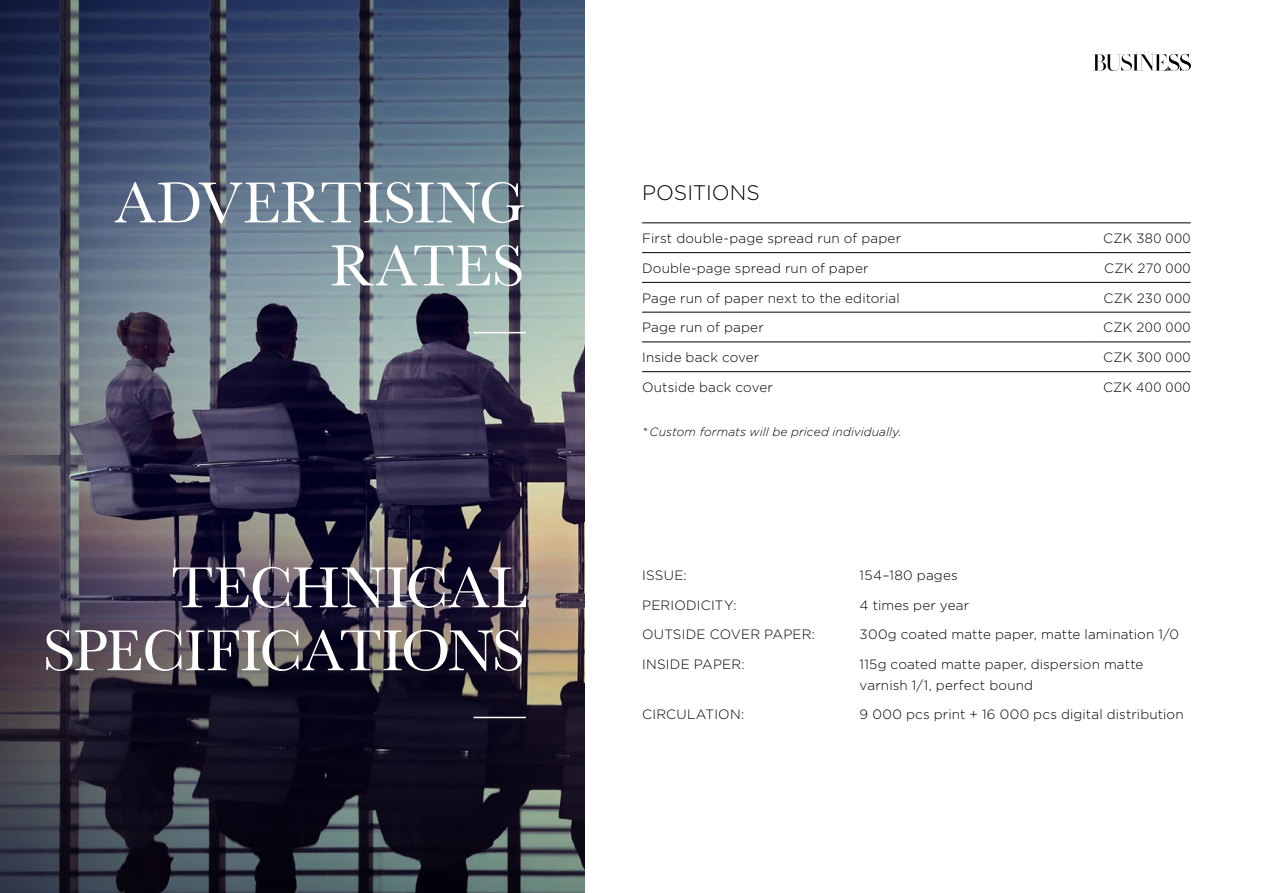
<style>
.page{position:relative;width:1263px;height:893px;background:#fff}
.page>*{position:absolute;margin:0;border:0;box-sizing:border-box;transform-origin:0 0}
.t1{font:60px/63px "Baskerville";letter-spacing:-.01em;color:#fff;text-align:right}
.t2{font:300 21px "Gotham";color:#000}
.t3{font:300 13.5px/21px "Gotham";letter-spacing:.015em;color:#000}
.t4{font:300 13.5px "Gotham";letter-spacing:.035em;color:#000}
.t5{font:italic 300 12px "Gotham";letter-spacing:.01em;color:#000}
</style>
<div class="page">
<img style="left:0;top:0;width:585px;height:893px">
<hr style="left:474px;top:332px;width:52px;height:1px;background:#fff">
<hr style="left:474px;top:717px;width:52px;height:1px;background:#fff">
<hr style="left:642px;top:223px;width:451px;height:1px;background:#000">
<hr style="left:1093px;top:223px;width:98px;height:1px;background:#000">
<hr style="left:642px;top:252px;width:451px;height:1px;background:#000">
<hr style="left:1093px;top:252px;width:98px;height:1px;background:#000">
<hr style="left:642px;top:282px;width:451px;height:1px;background:#000">
<hr style="left:1093px;top:282px;width:98px;height:1px;background:#000">
<hr style="left:642px;top:312px;width:451px;height:1px;background:#000">
<hr style="left:1093px;top:312px;width:98px;height:1px;background:#000">
<hr style="left:642px;top:342px;width:451px;height:1px;background:#000">
<hr style="left:1093px;top:342px;width:98px;height:1px;background:#000">
<hr style="left:642px;top:371px;width:451px;height:1px;background:#000">
<hr style="left:1093px;top:371px;width:98px;height:1px;background:#000">
<svg style="left:1093px;top:52px;width:98px;height:19px"></svg>
<h1 class="t1" style="left:115px;top:172px;width:412px">ADVERTISING<br>RATES</h1>
<h1 class="t1" style="left:43px;top:557px;width:485px">TECHNICAL<br>SPECIFICATIONS</h1>
<h2 class="t2" style="left:642px;top:179px;width:119px">POSITIONS</h2>
<p class="t3" style="left:642px;top:227px;width:260px">First double-page spread run of paper</p>
<p class="t3" style="left:1103px;top:227px;width:89px">CZK 380 000</p>
<p class="t3" style="left:642px;top:257px;width:228px">Double-page spread run of paper</p>
<p class="t3" style="left:1104px;top:257px;width:88px">CZK 270 000</p>
<p class="t3" style="left:642px;top:287px;width:259px">Page run of paper next to the editorial</p>
<p class="t3" style="left:1103px;top:287px;width:89px">CZK 230 000</p>
<p class="t3" style="left:642px;top:317px;width:123px">Page run of paper</p>
<p class="t3" style="left:1103px;top:317px;width:89px">CZK 200 000</p>
<p class="t3" style="left:642px;top:347px;width:119px">Inside back cover</p>
<p class="t3" style="left:1103px;top:347px;width:89px">CZK 300 000</p>
<p class="t3" style="left:642px;top:376px;width:132px">Outside back cover</p>
<p class="t4" style="left:1103px;top:379px;width:89px">CZK 400 000</p>
<p class="t5" style="left:642px;top:424px;width:261px">* Custom formats will be priced individually.</p>
<p class="t3" style="left:642px;top:565px;width:46px">ISSUE:</p>
<p class="t3" style="left:860px;top:565px;width:100px">154–180 pages</p>
<p class="t3" style="left:642px;top:594px;width:96px">PERIODICITY:</p>
<p class="t3" style="left:860px;top:594px;width:111px">4 times per year</p>
<p class="t3" style="left:642px;top:624px;width:174px">OUTSIDE COVER PAPER:</p>
<p class="t3" style="left:860px;top:624px;width:321px">300g coated matte paper, matte lamination 1/0</p>
<p class="t3" style="left:642px;top:653px;width:104px">INSIDE PAPER:</p>
<p class="t3" style="left:860px;top:653px;width:285px">115g coated matte paper, dispersion matte varnish 1/1, perfect bound</p>
<p class="t3" style="left:642px;top:704px;width:104px">CIRCULATION:</p>
<p class="t3" style="left:860px;top:704px;width:326px">9 000 pcs print + 16 000 pcs digital distribution</p>
</div>
